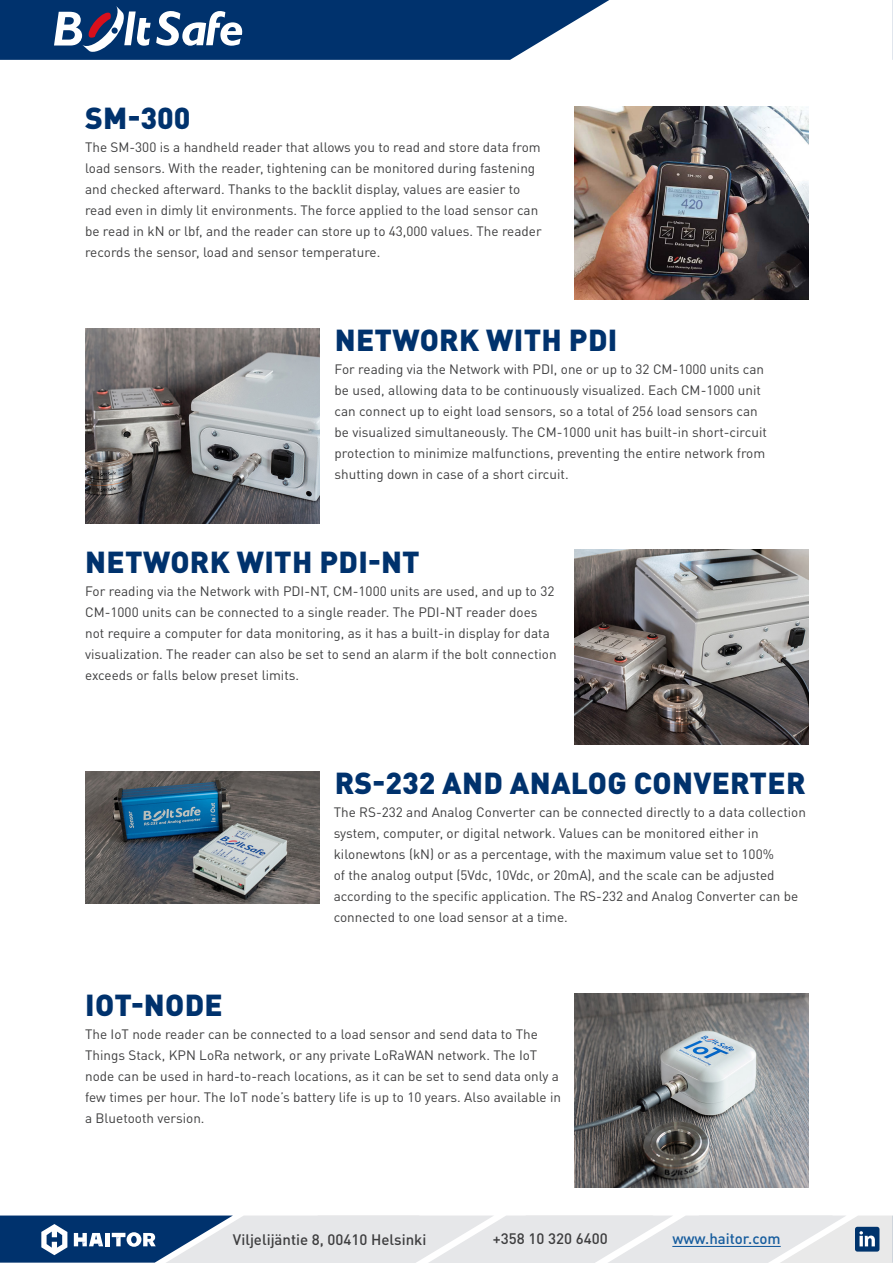
<style>
.page{position:relative;width:893px;height:1263px;background:#fff}
.page>*{position:absolute;margin:0;border:0;box-sizing:border-box;transform-origin:0 0}
.Big_headline_blue_2__line{font:900 30px "DINOT";letter-spacing:.01em;color:#00326d}
.t1{font:500 15px "DINOT";color:#3e3e3f}
.t2{font:500 15px "DINOT";color:#175d9e}
.t3{font:13.5px/21px "DINOT";color:#3e3e3f}
</style>
<div class="page">
<img style="left:574px;top:106px;width:234px;height:194px">
<img style="left:574px;top:993px;width:234px;height:195px">
<img style="left:85px;top:328px;width:234px;height:195px">
<img style="left:574px;top:550px;width:234px;height:195px">
<img style="left:85px;top:771px;width:234px;height:133px">
<svg style="left:0;top:0;width:609px;height:60px;background:#2a5283"></svg>
<svg style="left:0;top:1215px;width:893px;height:48px;background:#bac5d2"></svg>
<svg style="left:892px;top:0;width:1px;height:60px"></svg>
<p class="Big_headline_blue_2__line" style="left:85px;top:98px;width:107px">SM-300</p>
<p class="t3" style="left:85px;top:137px;width:458px">The SM-300 is a handheld reader that allows you to read and store data from load sensors. With the reader, tightening can be monitored during fastening and checked afterward. Thanks to the backlit display, values are easier to read even in dimly lit environments. The force applied to the load sensor can be read in kN or lbf, and the reader can store up to 43,000 values. The reader records the sensor, load and sensor temperature.</p>
<p class="Big_headline_blue_2__line" style="left:335px;top:320px;width:284px">NETWORK WITH PDI</p>
<p class="t3" style="left:335px;top:358px;width:434px">For reading via the Network with PDI, one or up to 32 CM-1000 units can be used, allowing data to be continuously visualized. Each CM-1000 unit can connect up to eight load sensors, so a total of 256 load sensors can be visualized simultaneously. The CM-1000 unit has built-in short-circuit protection to minimize malfunctions, preventing the entire network from shutting down in case of a short circuit.</p>
<p class="Big_headline_blue_2__line" style="left:85px;top:542px;width:336px">NETWORK WITH PDI-NT</p>
<p class="t3" style="left:85px;top:580px;width:473px">For reading via the Network with PDI-NT, CM-1000 units are used, and up to 32<br>CM-1000 units can be connected to a single reader. The PDI-NT reader does not require a computer for data monitoring, as it has a built-in display for data visualization. The reader can also be set to send an alarm if the bolt connection exceeds or falls below preset limits.</p>
<p class="Big_headline_blue_2__line" style="left:335px;top:763px;width:472px">RS-232 AND ANALOG CONVERTER</p>
<p class="Big_headline_blue_2__line" style="left:85px;top:985px;width:139px">IOT-NODE</p>
<p class="t3" style="left:334px;top:802px;width:474px">The RS-232 and Analog Converter can be connected directly to a data collection system, computer, or digital network. Values can be monitored either in kilonewtons (kN) or as a percentage, with the maximum value set to 100%<br>of the analog output (5Vdc, 10Vdc, or 20mA), and the scale can be adjusted according to the specific application. The RS-232 and Analog Converter can be connected to one load sensor at a time.</p>
<p class="t3" style="left:85px;top:1023px;width:477px">The IoT node reader can be connected to a load sensor and send data to The Things Stack, KPN LoRa network, or any private LoRaWAN network. The IoT node can be used in hard-to-reach locations, as it can be set to send data only a few times per hour. The IoT node’s battery life is up to 10 years. Also available in a Bluetooth version.</p>
<p class="t1" style="left:233px;top:1230px;width:195px">Viljelijäntie 8, 00410 Helsinki</p>
<p class="t1" style="left:493px;top:1229px;width:116px">+358 10 320 6400</p>
<p class="t2" style="left:672px;top:1229px;width:110px">www.haitor.com</p>
</div>
